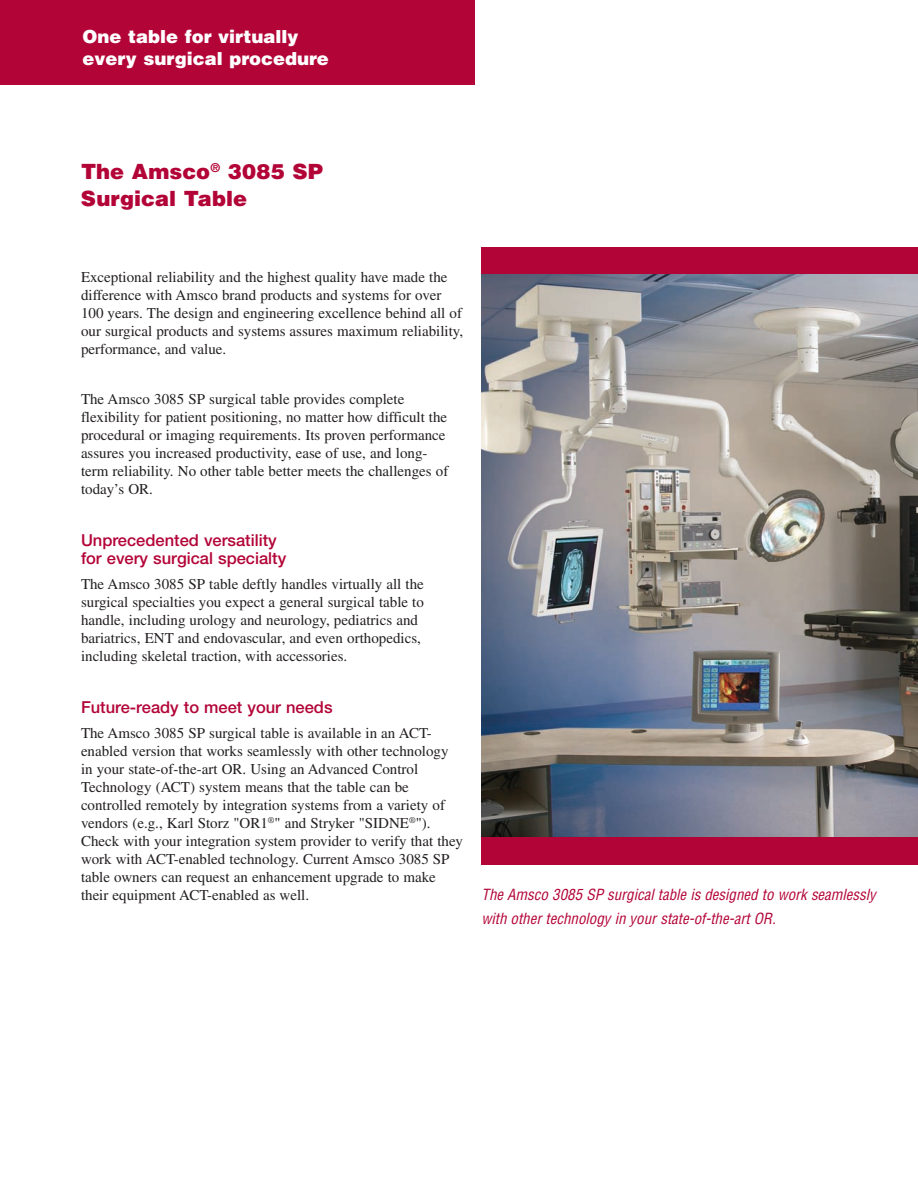
<style>
.page{position:relative;width:918px;height:1188px;background:#fff}
.page>*{position:absolute;margin:0;border:0;box-sizing:border-box;transform-origin:0 0}
.t1{font:900 21px/27px "Helvetica";letter-spacing:.005em;color:#b30437}
.t2{font:900 18px/21.6px "Helvetica";color:#fff}
.t3{font:500 16.5px/18px "Helvetica Neue";color:#b30437}
.t4{font:15px/18px "Times";color:#231f20}
.t5{font:italic condensed 15px/24px "Helvetica";color:#b30437}
</style>
<div class="page">
<img style="left:482px;top:274px;width:436px;height:563px">
<div style="left:482px;top:248px;width:436px;height:26px;background:#b30437"></div>
<div style="left:482px;top:837px;width:436px;height:27px;background:#b30437"></div>
<div style="left:0;top:0;width:475px;height:85px;background:#b30437"></div>
<p class="t2" style="left:82px;top:27px;width:248px">One table for virtually every surgical procedure</p>
<h1 class="t1" style="left:81px;top:160px;width:243px">The Amsco<sup>®</sup> 3085 SP<br>Surgical Table</h1>
<p class="t4" style="left:81px;top:269px;width:384px">Exceptional reliability and the highest quality have made the difference with Amsco brand products and systems for over 100 years. The design and engineering excellence behind all of our surgical products and systems assures maximum reliability, performance, and value.</p>
<p class="t4" style="left:81px;top:391px;width:369px">The Amsco 3085 SP surgical table provides complete flexibility for patient positioning, no matter how difficult the procedural or imaging requirements. Its proven performance assures you increased productivity, ease of use, and long&shy;term reliability. No other table better meets the challenges of today’s OR.</p>
<p class="t3" style="left:81px;top:532px;width:207px">Unprecedented versatility for every surgical specialty</p>
<p class="t4" style="left:81px;top:576px;width:344px">The Amsco 3085 SP table deftly handles virtually all the surgical specialties you expect a general surgical table to handle, including urology and neurology, pediatrics and bariatrics, ENT and endovascular, and even orthopedics, including skeletal traction, with accessories.</p>
<p class="t3" style="left:81px;top:700px;width:253px">Future-ready to meet your needs</p>
<p class="t4" style="left:81px;top:725px;width:384px">The Amsco 3085 SP surgical table is available in an ACT&shy;enabled version that works seamlessly with other technology in your state-of-the-art OR. Using an Advanced Control Technology (ACT) system means that the table can be controlled remotely by integration systems from a variety of vendors (e.g., Karl Storz "OR1<sup>®</sup>" and Stryker "SIDNE<sup>®</sup>").<br>Check with your integration system provider to verify that they work with ACT-enabled technology. Current Amsco 3085 SP table owners can request an enhancement upgrade to make their equipment ACT-enabled as well.</p>
<p class="t5" style="left:482px;top:884px;width:396px">The Amsco 3085 SP surgical table is designed to work seamlessly with other technology in your state-of-the-art OR.</p>
</div>
